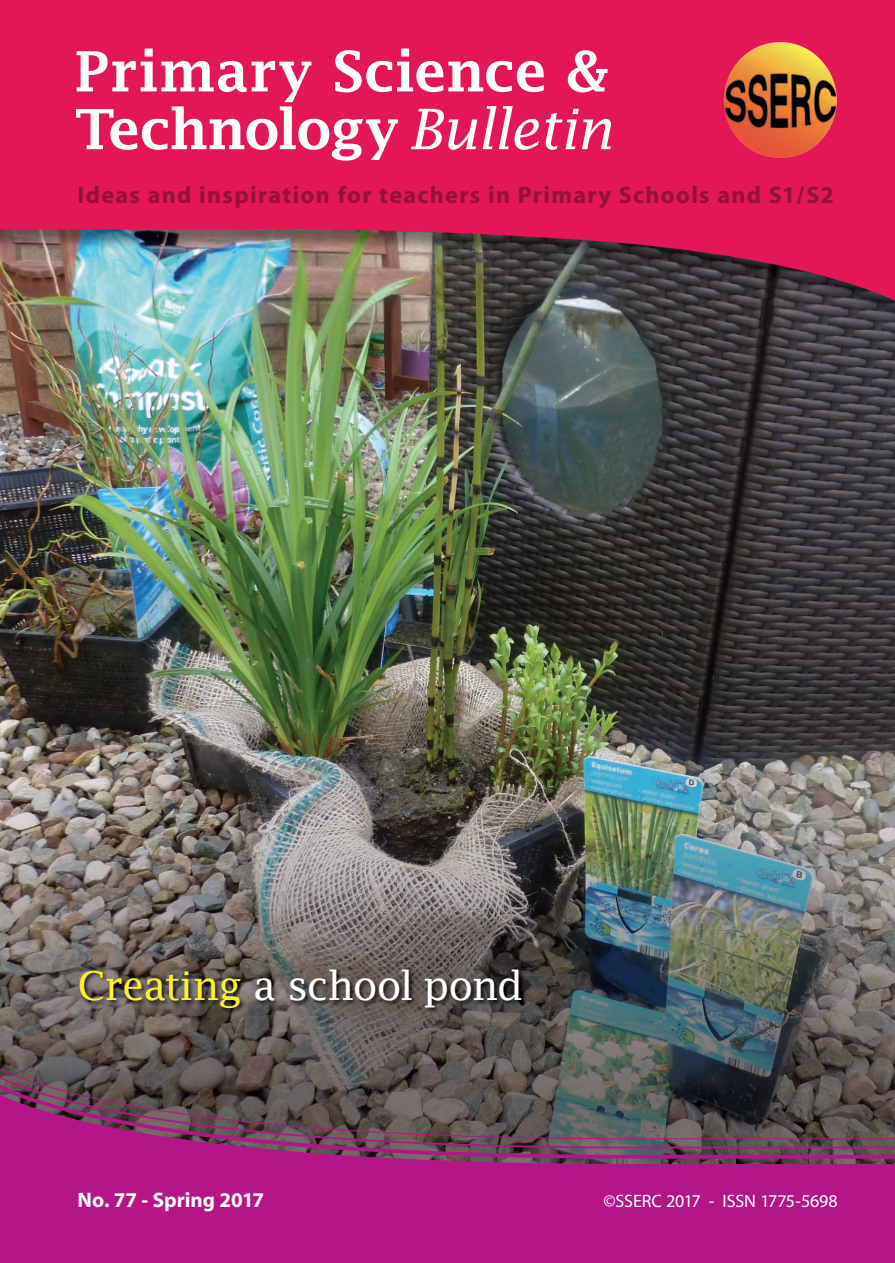
<style>
.page{position:relative;width:895px;height:1263px;background:#fff}
.page>*{position:absolute;margin:0;border:0;box-sizing:border-box;transform-origin:0 0}
.t1{font:600 55.65px "Lucida Fax";letter-spacing:.005em;color:#fff}
.t2{font:600 55.5px "Lucida Fax";letter-spacing:-.035em;color:#fff}
.t3{font:39.75px "Lucida Fax";letter-spacing:-.025em;color:#fff}
.t4{font:700 24px "Myriad";letter-spacing:.055em;color:#95103b}
.t5{font:700 21px "Myriad";color:#fff}
.t6{font:18px "Myriad";letter-spacing:-.01em;color:#fff}
.s1{font-weight:400;font-style:italic;font-size:55.95px}
.s2{color:#fff22b}
</style>
<div class="page">
<img style="left:0;top:309px;width:894px;height:750px">
<svg style="left:0;top:0;width:894px;height:309px;background:#c72b5b"></svg>
<div style="left:0;top:1160px;width:894px;height:103px;background:#b41687"></div>
<svg style="left:0;top:1059px;width:894px;height:8px;background:#53514f"></svg>
<svg style="left:0;top:1067px;width:894px;height:8px;background:#565251"></svg>
<svg style="left:0;top:1075px;width:894px;height:85px;background:#664357"></svg>
<img style="left:723px;top:42px;width:113px;height:116px;border-radius:50%">
<img style="left:78px;top:967px;width:450px;height:48px">
<h1 class="t1" style="left:74px;top:40px;width:536px">Primary Science &amp;</h1>
<h2 class="t2" style="left:74px;top:98px;width:539px">Technology <span class="s1">Bulletin</span></h2>
<p class="t4" style="left:77px;top:183px;width:757px">Ideas and inspiration for teachers in Primary Schools and S1/S2</p>
<h3 class="t3" style="left:77px;top:962px;width:447px"><span class="s2">Creating</span> a school pond</h3>
<p class="t5" style="left:77px;top:1189px;width:188px">No. 77 - Spring 2017</p>
<p class="t6" style="left:603px;top:1192px;width:235px">©SSERC 2017 - ISSN 1775-5698</p>
</div>
